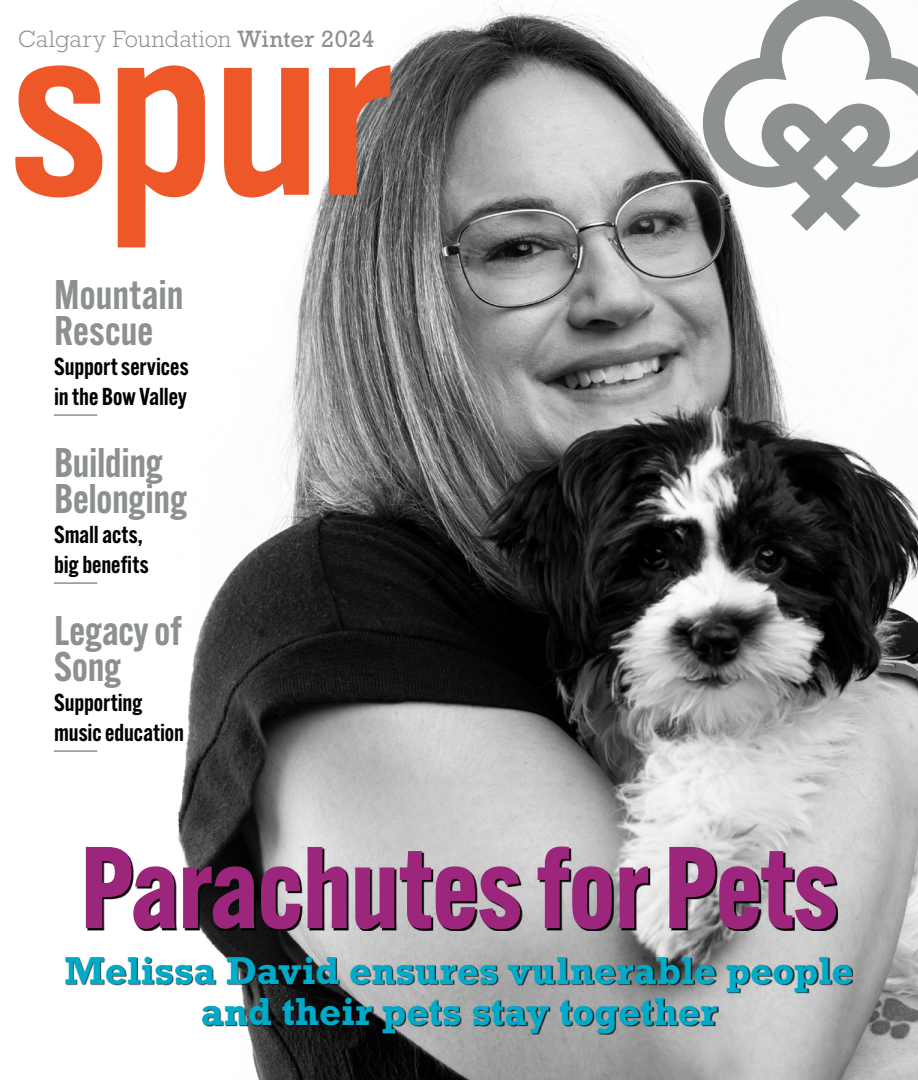
<style>
.page{position:relative;width:918px;height:1080px;background:#fff}
.page>*{position:absolute;margin:0;border:0;box-sizing:border-box;transform-origin:0 0}
.t1{font:700 113.55px "Alternate Gothic ATF";color:#9c267b}
.t2{font:600 40.5px/36px "Alternate Gothic ATF";color:#8c9091}
.t3{font:700 39.6px/41px "Rockwell Std";letter-spacing:-.005em;color:#00aac9;text-align:center}
.t4{font:600 24px/30px "Alternate Gothic ATF";color:#000}
.t5{font:300 24px "Rockwell Std";letter-spacing:.01em;color:#8c9091}
.s1{font-weight:400}
</style>
<div class="page">
<img style="left:97px;top:0;width:821px;height:1080px">
<svg style="left:703px;top:0;width:215px;height:231px"></svg>
<hr style="left:54px;top:414px;width:43px;height:2px;background:#8c9091">
<hr style="left:54px;top:582px;width:43px;height:2px;background:#8c9091">
<hr style="left:54px;top:750px;width:43px;height:2px;background:#8c9091">
<div style="left:67px;top:958px;width:786px;height:77px;background:#000;opacity:.81"></div>
<svg style="left:87px;top:848px;width:751px;height:83px;background:#636363"></svg>
<svg style="left:15px;top:65px;width:375px;height:182px"></svg>
<p class="t5" style="left:18px;top:26px;width:358px">Calgary Foundation <span class="s1">Winter 2024</span></p>
<h2 class="t2" style="left:54px;top:276px;width:131px">Mountain<br>Rescue</h2>
<p class="t4" style="left:54px;top:352px;width:136px">Support services in the Bow Valley</p>
<h2 class="t2" style="left:54px;top:444px;width:135px">Building<br>Belonging</h2>
<p class="t4" style="left:54px;top:520px;width:96px">Small acts, big benefits</p>
<h2 class="t2" style="left:54px;top:612px;width:129px">Legacy of<br>Song</h2>
<p class="t4" style="left:54px;top:688px;width:132px">Supporting music education</p>
<h1 class="t1" style="left:81px;top:816px;width:758px">Parachutes for Pets</h1>
<h3 class="t3" style="left:64px;top:949px;width:791px">Melissa David ensures vulnerable people and their pets stay together</h3>
</div>
